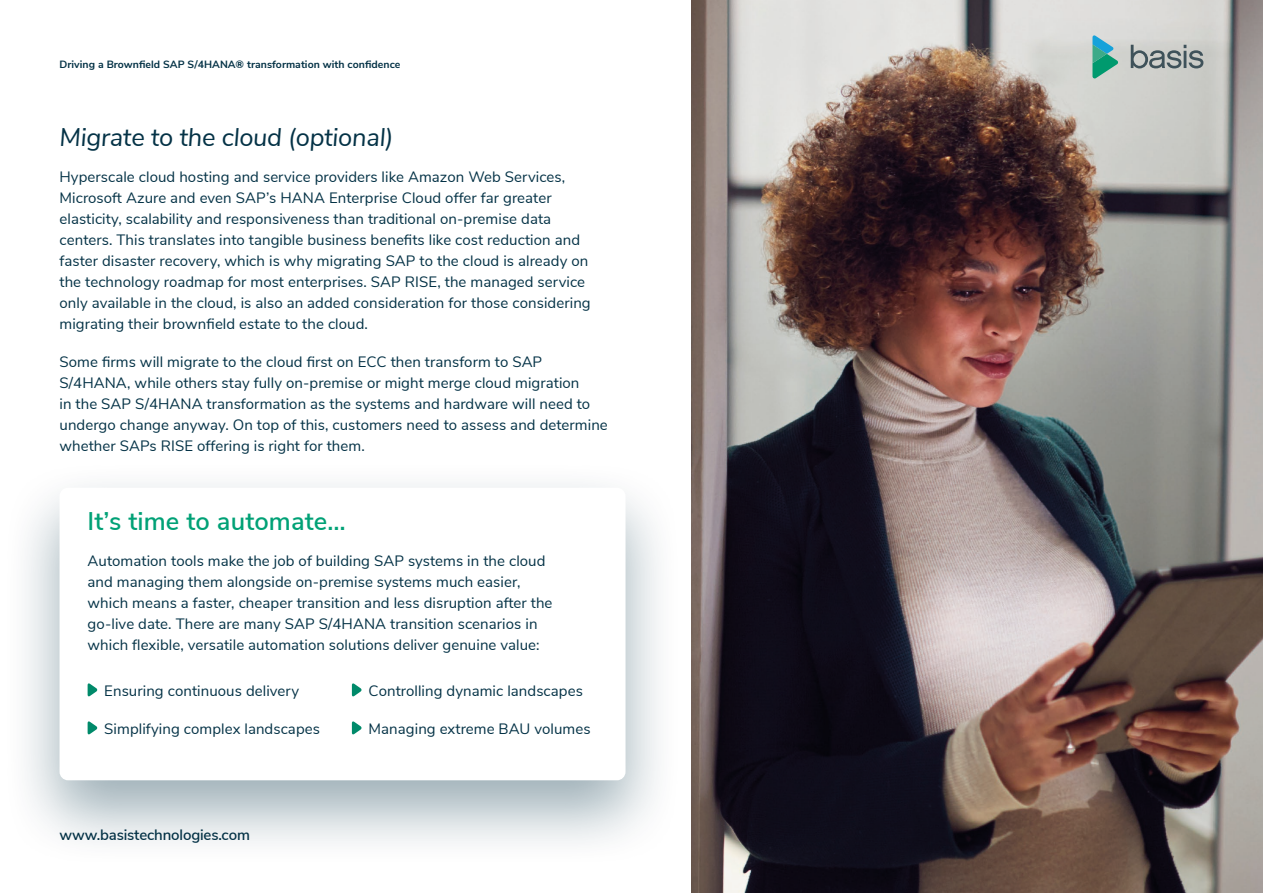
<style>
.page{position:relative;width:1263px;height:893px;background:#fff}
.page>*{position:absolute;margin:0;border:0;box-sizing:border-box;transform-origin:0 0}
.t1{font:italic 25.5px "Nunito Sans";letter-spacing:-.01em;color:#043246}
.t2{font:600 25.5px "Nunito Sans";letter-spacing:.005em;color:#00a176}
.body{font:15px/21px "Nunito Sans";letter-spacing:.005em;color:#043246}
.t3{font:600 15px "Nunito Sans";letter-spacing:-.01em;color:#043246}
.t4{font:700 10.5px "Nunito Sans";letter-spacing:.005em;color:#043246}
</style>
<div class="page">
<div style="left:2px;top:460px;width:681px;height:407px;background:#043246;opacity:.4"></div>
<div style="left:60px;top:488px;width:565px;height:292px;background:#fff;border-radius:9px"></div>
<svg style="left:88px;top:683px;width:10px;height:14px"></svg>
<svg style="left:88px;top:721px;width:10px;height:14px"></svg>
<img style="left:692px;top:0;width:571px;height:893px">
<svg style="left:352px;top:683px;width:10px;height:14px"></svg>
<svg style="left:352px;top:721px;width:10px;height:14px"></svg>
<svg style="left:1092px;top:35px;width:26px;height:43px"></svg>
<svg style="left:1131px;top:45px;width:72px;height:23px;background:#989fa0"></svg>
<p class="t4" style="left:60px;top:57px;width:342px">Driving a Brownfield SAP S/4HANA® transformation with confidence</p>
<p class="t1" style="left:60px;top:118px;width:335px">Migrate to the cloud (optional)</p>
<p class="body" style="left:60px;top:165px;width:533px">Hyperscale cloud hosting and service providers like Amazon Web Services, Microsoft Azure and even SAP’s HANA Enterprise Cloud offer far greater elasticity, scalability and responsiveness than traditional on-premise data centers. This translates into tangible business benefits like cost reduction and faster disaster recovery, which is why migrating SAP to the cloud is already on the technology roadmap for most enterprises. SAP RISE, the managed service only available in the cloud, is also an added consideration for those considering migrating their brownfield estate to the cloud.</p>
<p class="body" style="left:60px;top:350px;width:550px">Some firms will migrate to the cloud first on ECC then transform to SAP S/4HANA, while others stay fully on-premise or might merge cloud migration<br>in the SAP S/4HANA transformation as the systems and hardware will need to undergo change anyway. On top of this, customers need to assess and determine whether SAPs RISE offering is right for them.</p>
<p class="t2" style="left:88px;top:502px;width:260px">It’s time to automate…</p>
<p class="body" style="left:88px;top:549px;width:466px">Automation tools make the job of building SAP systems in the cloud and managing them alongside on-premise systems much easier, which means a faster, cheaper transition and less disruption after the go-live date. There are many SAP S/4HANA transition scenarios in which flexible, versatile automation solutions deliver genuine value:</p>
<p class="body" style="left:104px;top:680px;width:196px">Ensuring continuous delivery</p>
<p class="body" style="left:104px;top:718px;width:217px">Simplifying complex landscapes</p>
<p class="body" style="left:369px;top:680px;width:216px">Controlling dynamic landscapes</p>
<p class="body" style="left:369px;top:718px;width:224px">Managing extreme BAU volumes</p>
<p class="t3" style="left:60px;top:824px;width:192px">www.basistechnologies.com</p>
</div>
